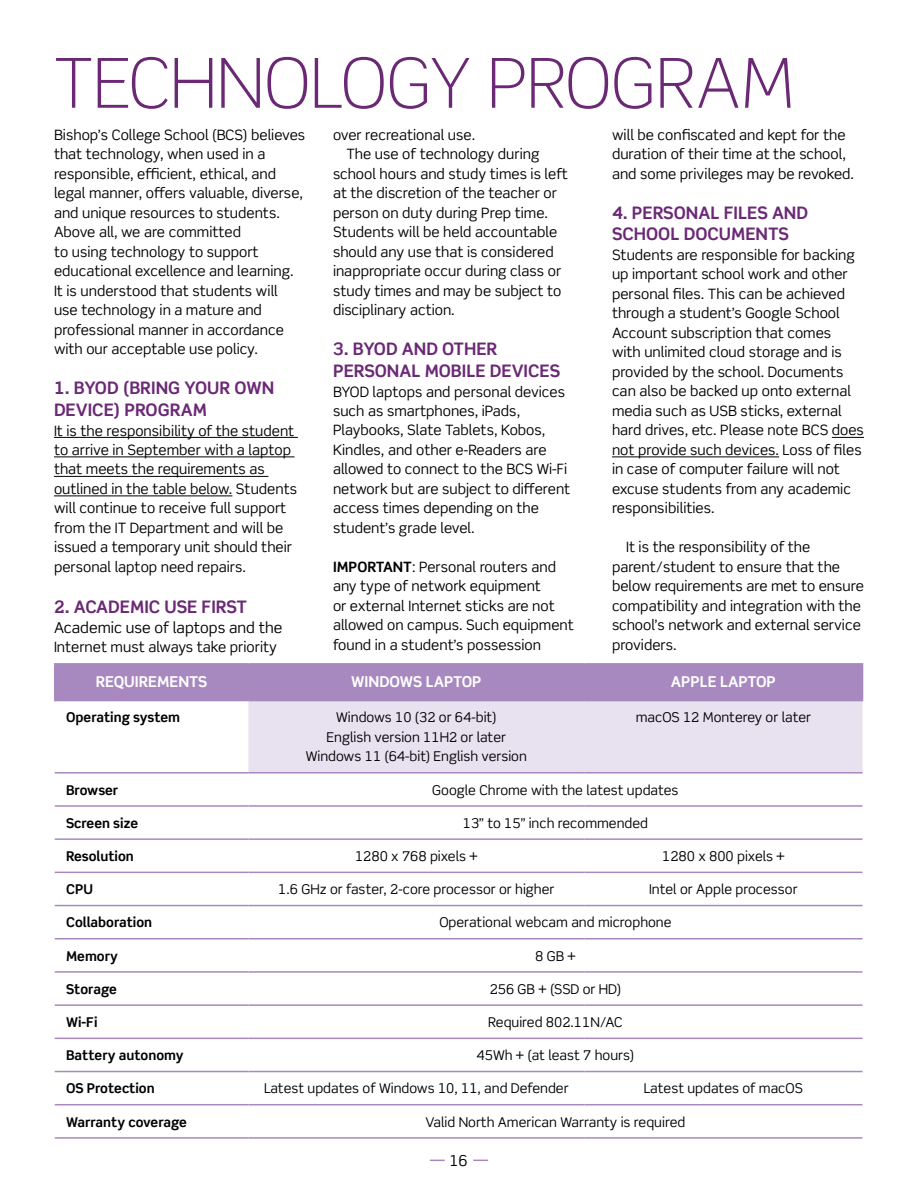
<style>
.page{position:relative;width:918px;height:1188px;background:#fff}
.page>*{position:absolute;margin:0;border:0;box-sizing:border-box;transform-origin:0 0}
.t1{font:300 69px "Scene Pro";color:#6a2875}
.t2{font:700 17.25px/21.6px "Scene Pro";color:#6a2875}
.t3{font:700 15px "Scene Pro";color:#fff}
.t4{font:15px "Scene Pro";color:#000}
.t5{font:14.25px/19.5px "Scene Pro";color:#000}
.t6{font:13.5px/19.5px "Scene Pro";color:#000;text-align:center}
.t7{font:700 13.5px "Scene Pro";color:#000}
.s1{font-weight:700}
</style>
<div class="page">
<svg style="left:430px;top:1160px;width:15px;height:1px"></svg>
<svg style="left:473px;top:1160px;width:15px;height:1px"></svg>
<hr style="left:54px;top:437px;width:244px;height:1px;background:#000">
<hr style="left:54px;top:457px;width:241px;height:1px;background:#000">
<hr style="left:54px;top:476px;width:214px;height:1px;background:#000">
<hr style="left:54px;top:496px;width:178px;height:1px;background:#000">
<hr style="left:832px;top:437px;width:32px;height:1px;background:#000">
<hr style="left:612px;top:457px;width:167px;height:1px;background:#000">
<div style="left:56px;top:665px;width:806px;height:35px;background:#a789bf"></div>
<div style="left:248px;top:701px;width:615px;height:71px;background:#e8e2f0"></div>
<svg style="left:248px;top:1072px;width:615px;height:1px"></svg>
<hr style="left:54px;top:663px;width:194px;height:2px;background:#a789bf">
<hr style="left:54px;top:665px;width:2px;height:35px;background:#a789bf">
<hr style="left:248px;top:663px;width:336px;height:2px;background:#a789bf">
<hr style="left:248px;top:665px;width:1px;height:35px;background:#a789bf">
<hr style="left:584px;top:663px;width:279px;height:2px;background:#a789bf">
<hr style="left:584px;top:665px;width:1px;height:35px;background:#a789bf">
<hr style="left:862px;top:665px;width:1px;height:35px;background:#a789bf">
<hr style="left:54px;top:700px;width:194px;height:1px;background:#a789bf">
<hr style="left:248px;top:700px;width:336px;height:1px;background:#a789bf">
<hr style="left:584px;top:700px;width:279px;height:1px;background:#a789bf">
<hr style="left:55px;top:772px;width:193px;height:2px;background:#a789bf">
<hr style="left:248px;top:772px;width:336px;height:2px;background:#a789bf">
<hr style="left:584px;top:772px;width:279px;height:2px;background:#a789bf">
<hr style="left:55px;top:805px;width:193px;height:2px;background:#a789bf">
<hr style="left:248px;top:805px;width:336px;height:2px;background:#a789bf">
<hr style="left:584px;top:805px;width:279px;height:2px;background:#a789bf">
<hr style="left:55px;top:838px;width:193px;height:2px;background:#a789bf">
<hr style="left:248px;top:838px;width:336px;height:2px;background:#a789bf">
<hr style="left:584px;top:838px;width:279px;height:2px;background:#a789bf">
<hr style="left:55px;top:872px;width:193px;height:1px;background:#a789bf">
<hr style="left:248px;top:872px;width:336px;height:1px;background:#a789bf">
<hr style="left:584px;top:872px;width:279px;height:1px;background:#a789bf">
<hr style="left:55px;top:905px;width:193px;height:1px;background:#a789bf">
<hr style="left:248px;top:905px;width:336px;height:1px;background:#a789bf">
<hr style="left:584px;top:905px;width:279px;height:1px;background:#a789bf">
<hr style="left:55px;top:938px;width:193px;height:2px;background:#a789bf">
<hr style="left:248px;top:938px;width:336px;height:2px;background:#a789bf">
<hr style="left:584px;top:938px;width:279px;height:2px;background:#a789bf">
<hr style="left:55px;top:971px;width:193px;height:2px;background:#a789bf">
<hr style="left:248px;top:971px;width:336px;height:2px;background:#a789bf">
<hr style="left:584px;top:971px;width:279px;height:2px;background:#a789bf">
<hr style="left:55px;top:1004px;width:193px;height:2px;background:#a789bf">
<hr style="left:248px;top:1004px;width:336px;height:2px;background:#a789bf">
<hr style="left:584px;top:1004px;width:279px;height:2px;background:#a789bf">
<hr style="left:55px;top:1038px;width:193px;height:1px;background:#a789bf">
<hr style="left:248px;top:1038px;width:336px;height:1px;background:#a789bf">
<hr style="left:584px;top:1038px;width:279px;height:1px;background:#a789bf">
<hr style="left:55px;top:1071px;width:193px;height:1px;background:#a789bf">
<hr style="left:248px;top:1071px;width:336px;height:1px;background:#a789bf">
<hr style="left:584px;top:1071px;width:279px;height:1px;background:#a789bf">
<hr style="left:55px;top:1104px;width:193px;height:1px;background:#a789bf">
<hr style="left:248px;top:1104px;width:336px;height:1px;background:#a789bf">
<hr style="left:584px;top:1104px;width:279px;height:1px;background:#a789bf">
<hr style="left:55px;top:1137px;width:193px;height:2px;background:#a789bf">
<hr style="left:248px;top:1137px;width:336px;height:2px;background:#a789bf">
<hr style="left:584px;top:1137px;width:279px;height:2px;background:#a789bf">
<h1 class="t1" style="left:54px;top:41px;width:742px">TECHNOLOGY PROGRAM</h1>
<p class="t5" style="left:54px;top:125px;width:253px">Bishop’s College School (BCS) believes that technology, when used in a responsible, efficient, ethical, and legal manner, offers valuable, diverse, and unique resources to students.<br>Above all, we are committed<br>to using technology to support educational excellence and learning.<br>It is understood that students will<br>use technology in a mature and professional manner in accordance with our acceptable use policy.</p>
<p class="t2" style="left:54px;top:377px;width:222px">1. BYOD (BRING YOUR OWN<br>DEVICE) PROGRAM</p>
<p class="t5" style="left:54px;top:420px;width:245px">It is the responsibility of the student to arrive in September with a laptop that meets the requirements as outlined in the table below. Students will continue to receive full support from the IT Department and will be issued a temporary unit should their personal laptop need repairs.</p>
<p class="t2" style="left:54px;top:596px;width:195px">2. ACADEMIC USE FIRST</p>
<p class="t4" style="left:54px;top:618px;width:230px">Academic use of laptops and the</p>
<p class="t5" style="left:54px;top:637px;width:224px">Internet must always take priority</p>
<p class="t5" style="left:333px;top:125px;width:144px">over recreational use.</p>
<p class="t5" style="left:346px;top:144px;width:195px">The use of technology during</p>
<p class="t5" style="left:333px;top:164px;width:237px">school hours and study times is left</p>
<p class="t5" style="left:333px;top:183px;width:225px">at the discretion of the teacher or</p>
<p class="t5" style="left:333px;top:203px;width:217px">person on duty during Prep time.</p>
<p class="t5" style="left:333px;top:222px;width:226px">Students will be held accountable</p>
<p class="t5" style="left:333px;top:242px;width:222px">should any use that is considered</p>
<p class="t5" style="left:333px;top:261px;width:230px">inappropriate occur during class or</p>
<p class="t5" style="left:333px;top:281px;width:230px">study times and may be subject to</p>
<p class="t5" style="left:333px;top:300px;width:123px">disciplinary action.</p>
<p class="t2" style="left:333px;top:338px;width:229px">3. BYOD AND OTHER<br>PERSONAL MOBILE DEVICES</p>
<p class="t5" style="left:333px;top:381px;width:239px">BYOD laptops and personal devices such as smartphones, iPads,<br>Playbooks, Slate Tablets, Kobos,<br>Kindles, and other e-Readers are allowed to connect to the BCS Wi-Fi network but are subject to different access times depending on the student’s grade level.</p>
<p class="t5" style="left:333px;top:557px;width:242px"><span class="s1">IMPORTANT</span>: Personal routers and any type of network equipment<br>or external Internet sticks are not allowed on campus. Such equipment found in a student’s possession</p>
<p class="t5" style="left:612px;top:125px;width:244px">will be confiscated and kept for the duration of their time at the school, and some privileges may be revoked.</p>
<p class="t2" style="left:612px;top:202px;width:198px">4. PERSONAL FILES AND<br>SCHOOL DOCUMENTS</p>
<p class="t5" style="left:612px;top:245px;width:253px">Students are responsible for backing up important school work and other personal files. This can be achieved through a student’s Google School Account subscription that comes<br>with unlimited cloud storage and is provided by the school. Documents can also be backed up onto external media such as USB sticks, external hard drives, etc. Please note BCS does not provide such devices. Loss of files in case of computer failure will not excuse students from any academic responsibilities.</p>
<p class="t5" style="left:612px;top:537px;width:253px;text-indent:14px">It is the responsibility of the parent/student to ensure that the below requirements are met to ensure compatibility and integration with the school’s network and external service providers.</p>
<p class="t3" style="left:96px;top:672px;width:113px">REQUIREMENTS</p>
<p class="t3" style="left:351px;top:672px;width:132px">WINDOWS LAPTOP</p>
<p class="t3" style="left:671px;top:672px;width:107px">APPLE LAPTOP</p>
<p class="t7" style="left:66px;top:709px;width:116px">Operating system</p>
<p class="t6" style="left:306px;top:708px;width:223px">Windows 10 (32 or 64-bit)<br>English version 11H2 or later<br>Windows 11 (64-bit) English version</p>
<p class="t6" style="left:636px;top:708px;width:177px">macOS 12 Monterey or later</p>
<p class="t7" style="left:66px;top:781px;width:54px">Browser</p>
<p class="t6" style="left:432px;top:780px;width:248px">Google Chrome with the latest updates</p>
<p class="t7" style="left:66px;top:815px;width:74px">Screen size</p>
<p class="t6" style="left:463px;top:813px;width:187px">13” to 15” inch recommended</p>
<p class="t7" style="left:66px;top:848px;width:69px">Resolution</p>
<p class="t6" style="left:355px;top:846px;width:124px">1280 x 768 pixels +</p>
<p class="t6" style="left:662px;top:846px;width:124px">1280 x 800 pixels +</p>
<p class="t7" style="left:66px;top:881px;width:28px">CPU</p>
<p class="t6" style="left:278px;top:879px;width:278px">1.6 GHz or faster, 2-core processor or higher</p>
<p class="t6" style="left:649px;top:879px;width:150px">Intel or Apple processor</p>
<p class="t7" style="left:66px;top:914px;width:88px">Collaboration</p>
<p class="t6" style="left:439px;top:913px;width:234px">Operational webcam and microphone</p>
<p class="t7" style="left:66px;top:947px;width:53px">Memory</p>
<p class="t6" style="left:535px;top:946px;width:42px">8 GB +</p>
<p class="t7" style="left:66px;top:981px;width:52px">Storage</p>
<p class="t6" style="left:490px;top:979px;width:133px">256 GB + (SSD or HD)</p>
<p class="t7" style="left:66px;top:1014px;width:33px">Wi-Fi</p>
<p class="t6" style="left:488px;top:1012px;width:136px">Required 802.11N/AC</p>
<p class="t7" style="left:66px;top:1047px;width:119px">Battery autonomy</p>
<p class="t6" style="left:477px;top:1045px;width:159px">45Wh + (at least 7 hours)</p>
<p class="t7" style="left:66px;top:1080px;width:90px">OS Protection</p>
<p class="t6" style="left:264px;top:1079px;width:306px">Latest updates of Windows 10, 11, and Defender</p>
<p class="t6" style="left:644px;top:1079px;width:160px">Latest updates of macOS</p>
<p class="t7" style="left:66px;top:1113px;width:122px">Warranty coverage</p>
<p class="t6" style="left:426px;top:1112px;width:261px">Valid North American Warranty is required</p>
<p class="t4" style="left:450px;top:1151px;width:19px">16</p>
</div>
